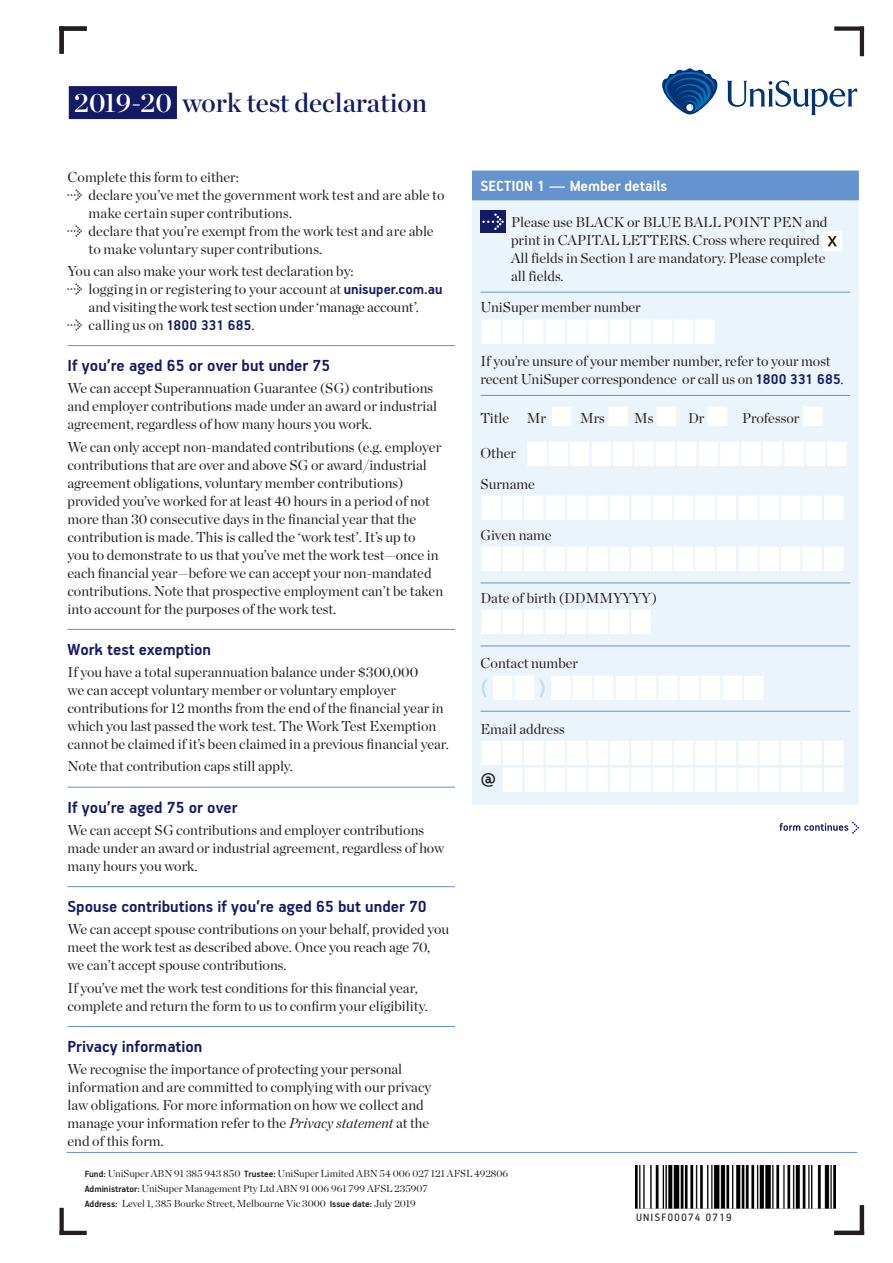
<style>
.page{position:relative;width:893px;height:1263px;background:#fff}
.page>*{position:absolute;margin:0;border:0;box-sizing:border-box;transform-origin:0 0}
.t1{font:27px "Chronicle Display Semi";color:#141b64}
.t2{font:700 18px "PF Handbook Pro";color:#141b64}
.t3{font:700 16.5px "PF Handbook Pro";color:#fff}
.t4{font:14.25px/18px "Chronicle Display";color:#231f20}
.t5{font:12px "PF Handbook Pro";letter-spacing:.1em;color:#231f20}
.t6{font:10.2px/15px "Chronicle Display";color:#231f20}
.s1{color:#fff}
.s2{font-family:"PF Handbook Pro";font-weight:700;font-size:15.75px;color:#141b64}
.s3{font-style:italic}
.s4{font-family:"PF Handbook Pro";font-weight:700}
</style>
<div class="page">
<div style="left:69px;top:86px;width:108px;height:33px;background:#141b64"></div>
<svg style="left:662px;top:68px;width:55px;height:46px"></svg>
<svg style="left:727px;top:80px;width:130px;height:35px"></svg>
<hr style="left:67px;top:1152px;width:790px;height:1px;background:#6593cd">
<div style="left:60px;top:26px;width:27px;height:5px;background:#231f20"></div>
<hr style="left:60px;top:26px;width:4px;height:28px;background:#231f20">
<hr style="left:834px;top:1231px;width:30px;height:4px;background:#231f20">
<hr style="left:860px;top:1205px;width:4px;height:30px;background:#231f20">
<hr style="left:60px;top:1231px;width:27px;height:4px;background:#231f20">
<svg style="left:60px;top:1208px;width:4px;height:23px"></svg>
<div style="left:834px;top:26px;width:30px;height:5px;background:#231f20"></div>
<hr style="left:860px;top:26px;width:4px;height:30px;background:#231f20">
<img style="left:636px;top:1166px;width:200px;height:43px">
<hr style="left:68px;top:345px;width:387px;height:1px;background:#6593cd">
<hr style="left:68px;top:629px;width:387px;height:1px;background:#6593cd">
<hr style="left:68px;top:787px;width:387px;height:1px;background:#6593cd">
<hr style="left:68px;top:886px;width:387px;height:1px;background:#6593cd">
<hr style="left:68px;top:1026px;width:387px;height:1px;background:#6593cd">
<div style="left:472px;top:171px;width:387px;height:634px;background:#ebf4fa"></div>
<div style="left:472px;top:171px;width:387px;height:29px;background:#6593cd"></div>
<hr style="left:480px;top:292px;width:370px;height:1px;background:#6593cd">
<hr style="left:480px;top:395px;width:370px;height:1px;background:#6593cd">
<hr style="left:480px;top:583px;width:370px;height:1px;background:#6593cd">
<hr style="left:480px;top:646px;width:370px;height:1px;background:#6593cd">
<hr style="left:480px;top:711px;width:370px;height:1px;background:#6593cd">
<div style="left:480px;top:211px;width:26px;height:22px;background:#141b64"></div>
<svg style="left:482px;top:213px;width:22px;height:17px"></svg>
<div style="left:822px;top:232px;width:20px;height:19px;background:#fff"></div>
<svg style="left:828px;top:236px;width:9px;height:10px"></svg>
<svg style="left:779px;top:822px;width:80px;height:12px"></svg>
<h1 class="t1" style="left:74px;top:81px;width:355px"><span class="s1">2019-20</span> work test declaration</h1>
<p class="t4" style="left:89px;top:166px;width:357px;text-indent:-21px">Complete this form to either:<br>declare you’ve met the government work test and are able to make certain super contributions.<br>declare that you’re exempt from the work test and are able to make voluntary super contributions.</p>
<p class="t4" style="left:89px;top:261px;width:355px;text-indent:-21px">You can also make your work test declaration by:<br>logging in or registering to your account at <span class="s2">unisuper.com.au </span>and visiting the work test section under ‘manage account’. calling us on <span class="s2">1800 331 685</span>.</p>
<p class="t2" style="left:68px;top:355px;width:264px">If you’re aged 65 or over but under 75</p>
<p class="t4" style="left:68px;top:378px;width:371px">We can accept Superannuation Guarantee (SG) contributions and employer contributions made under an award or industrial agreement, regardless of how many hours you work.</p>
<p class="t4" style="left:68px;top:436px;width:377px">We can only accept non-mandated contributions (e.g. employer contributions that are over and above SG or award/industrial agreement obligations, voluntary member contributions) provided you’ve worked for at least 40 hours in a period of not more than 30 consecutive days in the financial year that the contribution is made. This is called the ‘work test’. It’s up to<br>you to demonstrate to us that you’ve met the work test—once in each financial year—before we can accept your non-mandated contributions. Note that prospective employment can’t be taken into account for the purposes of the work test.</p>
<p class="t2" style="left:68px;top:638px;width:145px">Work test exemption</p>
<p class="t4" style="left:68px;top:662px;width:383px">If you have a total superannuation balance under $300,000<br>we can accept voluntary member or voluntary employer contributions for 12 months from the end of the financial year in which you last passed the work test. The Work Test Exemption cannot be claimed if it’s been claimed in a previous financial year.</p>
<p class="t4" style="left:68px;top:756px;width:227px">Note that contribution caps still apply.</p>
<p class="t2" style="left:68px;top:796px;width:171px">If you’re aged 75 or over</p>
<p class="t4" style="left:68px;top:820px;width:378px">We can accept SG contributions and employer contributions made under an award or industrial agreement, regardless of how many hours you work.</p>
<p class="t2" style="left:68px;top:896px;width:361px">Spouse contributions if you’re aged 65 but under 70</p>
<p class="t4" style="left:68px;top:919px;width:383px">We can accept spouse contributions on your behalf, provided you meet the work test as described above. Once you reach age 70, we can’t accept spouse contributions.</p>
<p class="t4" style="left:68px;top:977px;width:362px">If you’ve met the work test conditions for this financial year, complete and return the form to us to confirm your eligibility.</p>
<p class="t2" style="left:68px;top:1035px;width:137px">Privacy information</p>
<p class="t4" style="left:68px;top:1059px;width:365px">We recognise the importance of protecting your personal information and are committed to complying with our privacy law obligations. For more information on how we collect and manage your information refer to the <span class="s3">Privacy statement</span> at the end of this form.</p>
<p class="t3" style="left:480px;top:176px;width:188px">SECTION 1 — Member details</p>
<p class="t4" style="left:511px;top:212px;width:318px">Please use BLACK or BLUE BALL POINT PEN and print in CAPITAL LETTERS. Cross where required All fields in Section 1 are mandatory. Please complete all fields.</p>
<p class="t4" style="left:480px;top:297px;width:162px">UniSuper member number</p>
<p class="t4" style="left:480px;top:351px;width:365px">If you’re unsure of your member number, refer to your most recent UniSuper correspondence or call us on <span class="s2">1800 331 685</span>.</p>
<p class="t4" style="left:480px;top:408px;width:344px">Title Mr <span class="s1">■</span> Mrs <span class="s1">■</span> Ms <span class="s1">■</span> Dr <span class="s1">■</span> Professor <span class="s1">■</span></p>
<p class="t4" style="left:480px;top:437px;width:56px;line-height:30.8px">Other<br>Surname</p>
<p class="t4" style="left:480px;top:525px;width:73px">Given name</p>
<p class="t4" style="left:480px;top:588px;width:178px">Date of birth (DDMMYYYY)</p>
<p class="t4" style="left:480px;top:653px;width:99px">Contact number</p>
<p class="t4" style="left:480px;top:719px;width:86px">Email address</p>
<p class="t6" style="left:85px;top:1165px;width:425px"><span class="s4">Fund:</span> UniSuper ABN 91 385 943 850 <span class="s4">Trustee:</span> UniSuper Limited ABN 54 006 027 121 AFSL 492806<br><span class="s4">Administrator:</span> UniSuper Management Pty Ltd ABN 91 006 961 799 AFSL 235907<br><span class="s4">Address:</span> Level 1, 385 Bourke Street, Melbourne Vic 3000 <span class="s4">Issue date:</span> July 2019</p>
<p class="t5" style="left:636px;top:1210px;width:97px">UNISF00074 0719</p>
</div>
